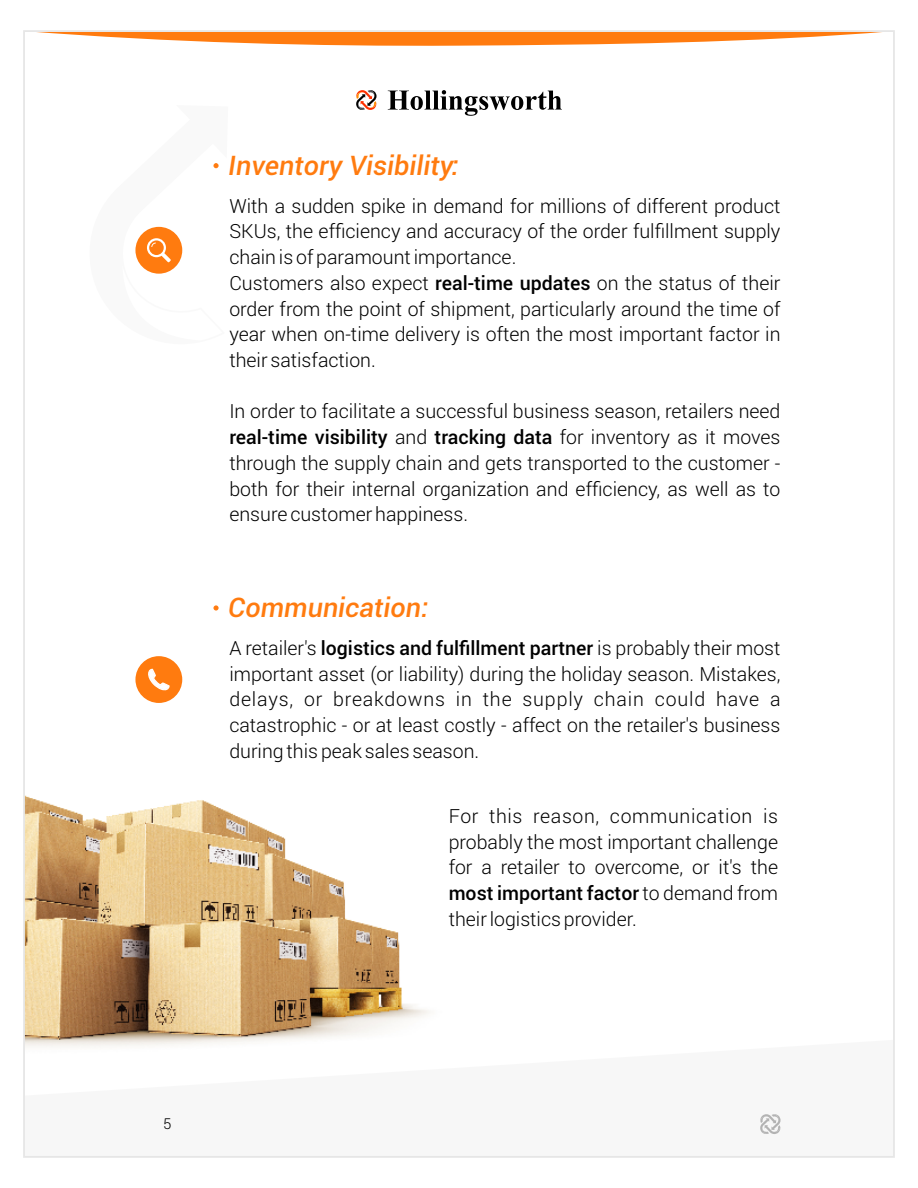
<style>
.page{position:relative;width:918px;height:1188px;background:#fff}
.page>*{position:absolute;margin:0;border:0;box-sizing:border-box;transform-origin:0 0}
.t1{font:italic 500 27px "Roboto";color:#ff7b0f}
.t2{font:300 19.5px/25.7px "Roboto";color:#000;text-align:justify}
.t3{font:300 15px "Roboto";color:#000}
.s1{font-weight:500}
</style>
<div class="page">
<img style="left:26px;top:796px;width:403px;height:244px">
<svg style="left:26px;top:1040px;width:245px;height:7px;fill:#f6f4f1"></svg>
<svg style="left:356px;top:90px;width:21px;height:20px"></svg>
<svg style="left:388px;top:90px;width:174px;height:26px"></svg>
<svg style="left:50px;top:33px;width:820px;height:13px"></svg>
<svg style="left:214px;top:606px;width:4px;height:4px"></svg>
<div style="left:135px;top:656px;width:47px;height:47px;background:#ff7b0f;border-radius:50%"></div>
<svg style="left:760px;top:1114px;width:21px;height:21px"></svg>
<svg style="left:135px;top:163px;width:84px;height:111px"></svg>
<svg style="left:148px;top:668px;width:22px;height:23px"></svg>
<h1 class="t1" style="left:228px;top:146px;width:232px">Inventory Visibility:</h1>
<p class="t2" style="left:229px;top:192px;width:553px;text-align:left">With a sudden spike in demand for millions of different product SKUs, the efficiency and accuracy of the order fulfillment supply chain is of paramount importance.<br>Customers also expect <span class="s1">real-time updates</span> on the status of their order from the point of shipment, particularly around the time of year when on-time delivery is often the most important factor in their satisfaction.</p>
<p class="t2" style="left:229px;top:398px;width:553px">In order to facilitate a successful business season, retailers need <span class="s1">real-time visibility</span> and <span class="s1">tracking data</span> for inventory as it moves through the supply chain and gets transported to the customer - both for their internal organization and efficiency, as well as to ensure customer happiness.</p>
<h1 class="t1" style="left:228px;top:589px;width:202px">Communication:</h1>
<p class="t2" style="left:229px;top:635px;width:553px">A retailer's <span class="s1">logistics and fulfillment partner</span> is probably their most important asset (or liability) during the holiday season. Mistakes, delays, or breakdowns in the supply chain could have a catastrophic - or at least costly - affect on the retailer's business during this peak sales season.</p>
<p class="t2" style="left:449px;top:803px;width:331px">For this reason, communication is probably the most important challenge for a retailer to overcome, or it's the <span class="s1">most important factor</span> to demand from their logistics provider.</p>
<p class="t3" style="left:163px;top:1114px;width:10px">5</p>
</div>
